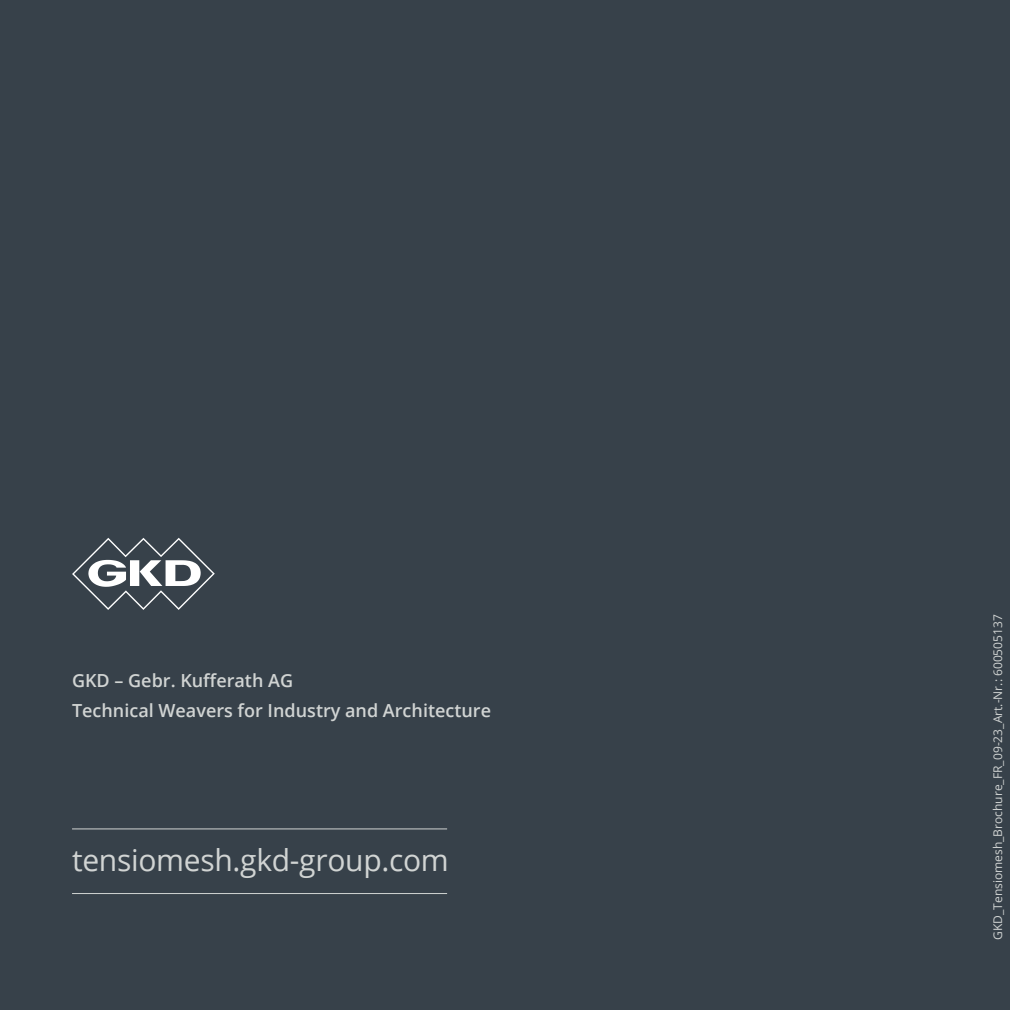
<style>
.page{position:relative;width:1010px;height:1010px;background:#fff}
.page>*{position:absolute;margin:0;border:0;box-sizing:border-box;transform-origin:0 0}
.t1{font:30px "Open Sans";letter-spacing:-.01em;color:#d1d4d3}
.t2{font:600 18px/30px "Open Sans";color:#d1d4d3}
.t3{font:12px "Open Sans";color:#d1d4d3}
</style>
<div class="page">
<div style="left:0;top:0;width:1009px;height:1009px;background:#37414a"></div>
<svg style="left:72px;top:538px;width:143px;height:71px"></svg>
<hr style="left:72px;top:828px;width:375px;height:1px;background:#d1d4d3">
<hr style="left:72px;top:892px;width:375px;height:1px;background:#d1d4d3">
<p class="t2" style="left:72px;top:664px;width:420px">GKD – Gebr. Kufferath AG<br>Technical Weavers for Industry and Architecture</p>
<h1 class="t1" style="left:72px;top:839px;width:378px">tensiomesh.gkd-group.com</h1>
<p class="t3" style="left:989px;top:939px;width:327px;rotate:-90deg">GKD_Tensiomesh_Brochure_FR_09-23_Art.-Nr.: 600505137</p>
</div>
